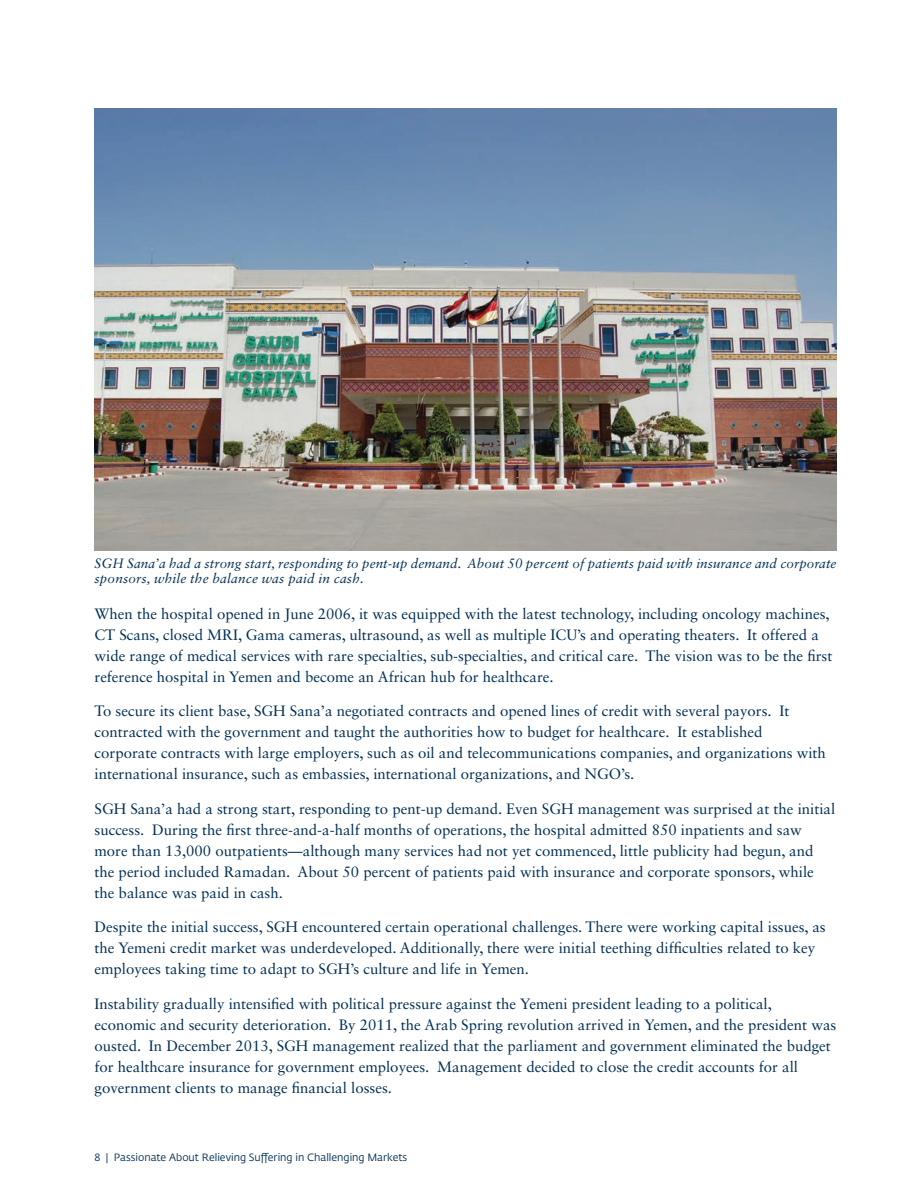
<style>
.page{position:relative;width:918px;height:1188px;background:#fff}
.page>*{position:absolute;margin:0;border:0;box-sizing:border-box;transform-origin:0 0}
.t1{font:15px/21px "Sabon LT Std";color:#002e54}
.t2{font:italic 13.5px/15px "Sabon LT Std";letter-spacing:.005em;color:#002e54}
.t3{font:10.5px "Fedra Sans Std";color:#002e54}
</style>
<div class="page">
<img style="left:94px;top:109px;width:743px;height:442px">
<p class="t2" style="left:95px;top:555px;width:744px">SGH Sana’a had a strong start, responding to pent-up demand. About 50 percent of patients paid with insurance and corporate sponsors, while the balance was paid in cash.</p>
<p class="t1" style="left:94px;top:603px;width:739px">When the hospital opened in June 2006, it was equipped with the latest technology, including oncology machines, CT Scans, closed MRI, Gama cameras, ultrasound, as well as multiple ICU’s and operating theaters. It offered a wide range of medical services with rare specialties, sub-specialties, and critical care. The vision was to be the first reference hospital in Yemen and become an African hub for healthcare.</p>
<p class="t1" style="left:94px;top:700px;width:733px">To secure its client base, SGH Sana’a negotiated contracts and opened lines of credit with several payors. It contracted with the government and taught the authorities how to budget for healthcare. It established corporate contracts with large employers, such as oil and telecommunications companies, and organizations with international insurance, such as embassies, international organizations, and NGO’s.</p>
<p class="t1" style="left:94px;top:798px;width:742px">SGH Sana’a had a strong start, responding to pent-up demand. Even SGH management was surprised at the initial success. During the first three-and-a-half months of operations, the hospital admitted 850 inpatients and saw more than 13,000 outpatients—although many services had not yet commenced, little publicity had begun, and the period included Ramadan. About 50 percent of patients paid with insurance and corporate sponsors, while the balance was paid in cash.</p>
<p class="t1" style="left:94px;top:916px;width:733px">Despite the initial success, SGH encountered certain operational challenges. There were working capital issues, as the Yemeni credit market was underdeveloped. Additionally, there were initial teething difficulties related to key employees taking time to adapt to SGH’s culture and life in Yemen.</p>
<p class="t1" style="left:94px;top:993px;width:743px">Instability gradually intensified with political pressure against the Yemeni president leading to a political, economic and security deterioration. By 2011, the Arab Spring revolution arrived in Yemen, and the president was ousted. In December 2013, SGH management realized that the parliament and government eliminated the budget for healthcare insurance for government employees. Management decided to close the credit accounts for all government clients to manage financial losses.</p>
<p class="t3" style="left:94px;top:1151px;width:314px">8 | Passionate About Relieving Suffering in Challenging Markets</p>
</div>
